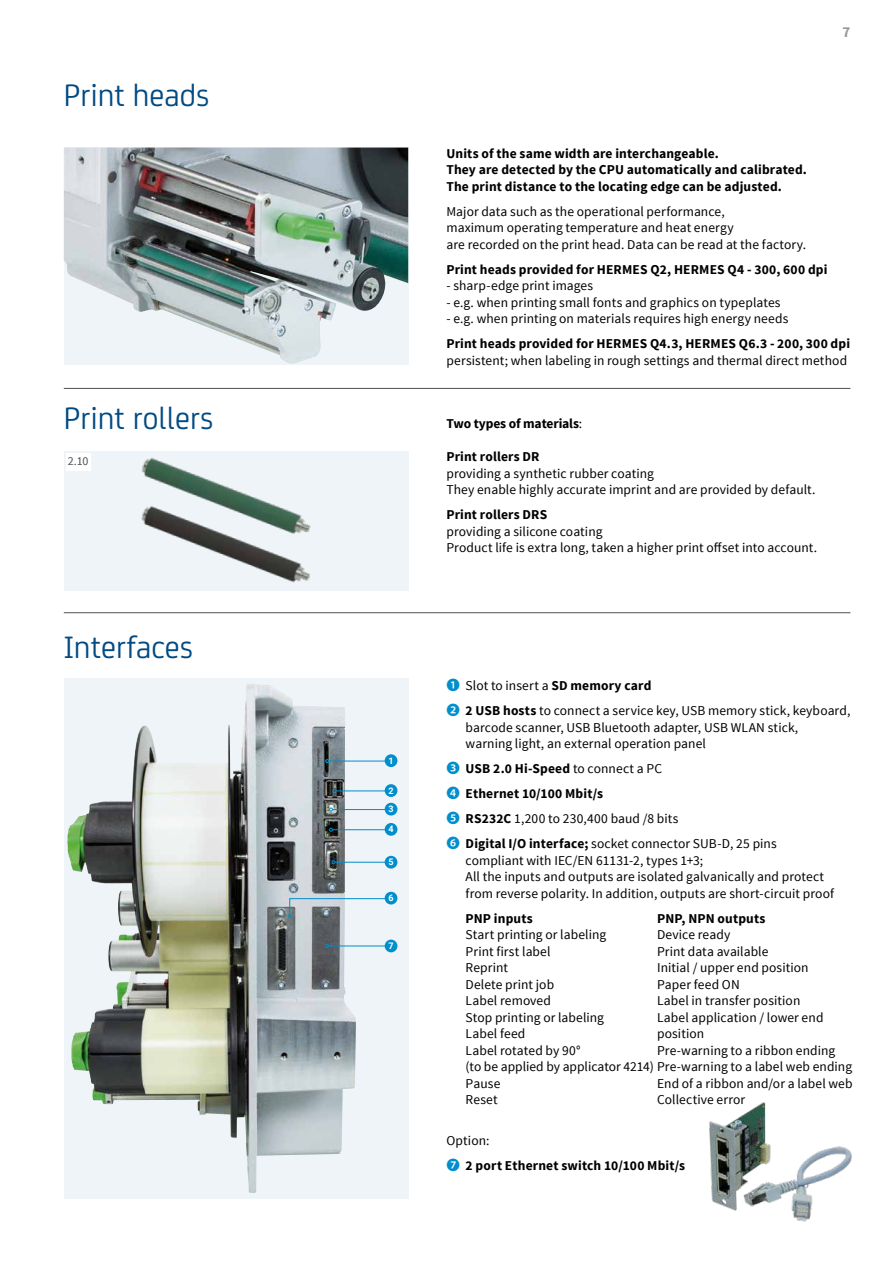
<style>
.page{position:relative;width:893px;height:1263px;background:#fff}
.page>*{position:absolute;margin:0;border:0;box-sizing:border-box;transform-origin:0 0}
.t1{font:33px "CA Sans";color:#004a83}
.t2{font:700 15px "Source Sans Pro";color:#98989c}
.t3{font:13.5px/16.5px "Source Sans Pro";letter-spacing:.005em;color:#000}
.t4{font:700 13.5px/16.5px "Source Sans Pro";letter-spacing:.01em;color:#000}
.t5{font:700 13.5px "Source Sans Pro";letter-spacing:-.01em;color:#000}
.t6{font:12px "Source Sans Pro";color:#504f53}
.t7{font:700 9px/18.6px "Roboto";color:#fff}
.s1{font-weight:400}
.s2{font-family:"Koz Go Pr 6 N";color:#008ecd}
.s3{font-weight:700}
.s4{font-family:"Koz Go Pr 6 N";font-weight:400;color:#008ecd}
</style>
<div class="page">
<img style="left:64px;top:148px;width:344px;height:216px">
<div style="left:64px;top:451px;width:344px;height:139px;background:#eef4f7"></div>
<img style="left:141px;top:458px;width:120px;height:42px">
<img style="left:117px;top:500px;width:219px;height:91px">
<div style="left:66px;top:453px;width:24px;height:17px;background:#fff"></div>
<svg style="left:64px;top:678px;width:344px;height:521px;background:#c4cbcd"></svg>
<img style="left:67px;top:684px;width:181px;height:366px">
<hr style="left:329px;top:761px;width:58px;height:1px;background:#008ecd">
<svg style="left:325px;top:759px;width:4px;height:4px"></svg>
<div style="left:385px;top:754px;width:12px;height:13px;background:#008ecd;border-radius:50%"></div>
<hr style="left:336px;top:790px;width:50px;height:1px;background:#008ecd">
<svg style="left:333px;top:789px;width:3px;height:4px"></svg>
<div style="left:385px;top:784px;width:12px;height:13px;background:#008ecd;border-radius:50%"></div>
<hr style="left:332px;top:809px;width:54px;height:1px;background:#008ecd">
<div style="left:385px;top:803px;width:12px;height:12px;background:#008ecd;border-radius:50%"></div>
<hr style="left:335px;top:862px;width:50px;height:1px;background:#008ecd">
<svg style="left:332px;top:860px;width:3px;height:4px"></svg>
<div style="left:385px;top:856px;width:12px;height:12px;background:#008ecd;border-radius:50%"></div>
<hr style="left:332px;top:829px;width:54px;height:1px;background:#008ecd">
<svg style="left:329px;top:828px;width:4px;height:4px"></svg>
<div style="left:385px;top:823px;width:12px;height:13px;background:#008ecd;border-radius:50%"></div>
<hr style="left:64px;top:388px;width:786px;height:1px;background:#504f53">
<hr style="left:64px;top:612px;width:786px;height:1px;background:#504f53">
<hr style="left:329px;top:945px;width:57px;height:1px;background:#008ecd">
<svg style="left:325px;top:944px;width:4px;height:4px"></svg>
<div style="left:385px;top:939px;width:12px;height:13px;background:#008ecd;border-radius:50%"></div>
<div style="left:385px;top:892px;width:12px;height:12px;background:#008ecd;border-radius:50%"></div>
<svg style="left:288px;top:898px;width:100px;height:20px;background:#bac9d1"></svg>
<img style="left:709px;top:1102px;width:143px;height:120px">
<h1 class="t1" style="left:64px;top:71px;width:147px">Print heads</h1>
<h1 class="t1" style="left:64px;top:394px;width:151px">Print rollers</h1>
<p class="t6" style="left:68px;top:454px;width:22px">2.10</p>
<h1 class="t1" style="left:64px;top:624px;width:131px">Interfaces</h1>
<p class="t7" style="left:388px;top:751px;width:7px">1</p>
<p class="t7" style="left:388px;top:781px;width:7px">2<br>3</p>
<p class="t7" style="left:388px;top:820px;width:7px">4</p>
<p class="t7" style="left:388px;top:852px;width:7px">5</p>
<p class="t7" style="left:388px;top:888px;width:7px">6</p>
<p class="t7" style="left:388px;top:936px;width:7px">7</p>
<p class="t2" style="left:842px;top:22px;width:9px">7</p>
<p class="t4" style="left:446px;top:145px;width:362px">Units of the same width are interchangeable.<br>They are detected by the CPU automatically and calibrated.<br>The print distance to the locating edge can be adjusted.</p>
<p class="t3" style="left:446px;top:203px;width:361px">Major data such as the operational performance,<br>maximum operating temperature and heat energy<br>are recorded on the print head. Data can be read at the factory.</p>
<p class="t4" style="left:446px;top:261px;width:382px">Print heads provided for HERMES Q2, HERMES Q4 - 300, 600 dpi</p>
<p class="t3" style="left:446px;top:278px;width:148px">- sharp-edge print images</p>
<p class="t3" style="left:446px;top:294px;width:336px">- e.g. when printing small fonts and graphics on typeplates</p>
<p class="t3" style="left:446px;top:311px;width:343px">- e.g. when printing on materials requires high energy needs</p>
<p class="t4" style="left:446px;top:336px;width:405px">Print heads provided for HERMES Q4.3, HERMES Q6.3 - 200, 300 dpi</p>
<p class="t3" style="left:446px;top:352px;width:402px">persistent; when labeling in rough settings and thermal direct method</p>
<p class="t5" style="left:446px;top:414px;width:137px">Two types of materials<span class="s1">:</span></p>
<p class="t4" style="left:446px;top:449px;width:95px">Print rollers DR</p>
<p class="t3" style="left:446px;top:465px;width:370px">providing a synthetic rubber coating<br>They enable highly accurate imprint and are provided by default.</p>
<p class="t4" style="left:446px;top:507px;width:102px">Print rollers DRS</p>
<p class="t3" style="left:446px;top:523px;width:372px">providing a silicone coating<br>Product life is extra long, taken a higher print offset into account.</p>
<p class="t3" style="left:446px;top:673px;width:405px;line-height:25px"><span class="s2">❶</span> Slot to insert a <span class="s3">SD memory card<br></span><span class="s2">❷</span> <span class="s3">2 USB hosts</span> to connect a service key, USB memory stick, keyboard,</p>
<p class="t3" style="left:466px;top:719px;width:334px">barcode scanner, USB Bluetooth adapter, USB WLAN stick, warning light, an external operation panel</p>
<p class="t3" style="left:446px;top:756px;width:332px;line-height:25px"><span class="s2">❸</span> <span class="s3">USB 2.0 Hi-Speed</span> to connect a PC<br><span class="s2">❹</span> <span class="s3">Ethernet 10/100 Mbit/s<br></span><span class="s2">❺</span> <span class="s3">RS232C</span> 1,200 to 230,400 baud /8 bits<br><span class="s2">❻</span> <span class="s3">Digital I/O interface;</span> socket connector SUB-D, 25 pins</p>
<p class="t3" style="left:466px;top:852px;width:370px">compliant with IEC/EN 61131-2, types 1+3;<br>All the inputs and outputs are isolated galvanically and protect from reverse polarity. In addition, outputs are short-circuit proof</p>
<p class="t4" style="left:466px;top:910px;width:69px">PNP inputs</p>
<p class="t3" style="left:466px;top:927px;width:388px">Start printing or labeling<br>Print first label<br>Reprint<br>Delete print job<br>Label removed<br>Stop printing or labeling<br>Label feed<br>Label rotated by 90°<br>(to be applied by applicator 4214) Pre-warning to a label web ending<br>Pause<br>Reset</p>
<p class="t4" style="left:446px;top:1129px;width:240px;line-height:25px"><span class="s1">Option:<br></span><span class="s4">❼</span> 2 port Ethernet switch 10/100 Mbit/s</p>
<p class="t4" style="left:657px;top:910px;width:110px">PNP, NPN outputs</p>
<p class="t3" style="left:657px;top:927px;width:180px">Device ready<br>Print data available<br>Initial / upper end position<br>Paper feed ON<br>Label in transfer position<br>Label application / lower end position<br>Pre-warning to a ribbon ending</p>
<p class="t3" style="left:657px;top:1075px;width:197px">End of a ribbon and/or a label web<br>Collective error</p>
</div>
